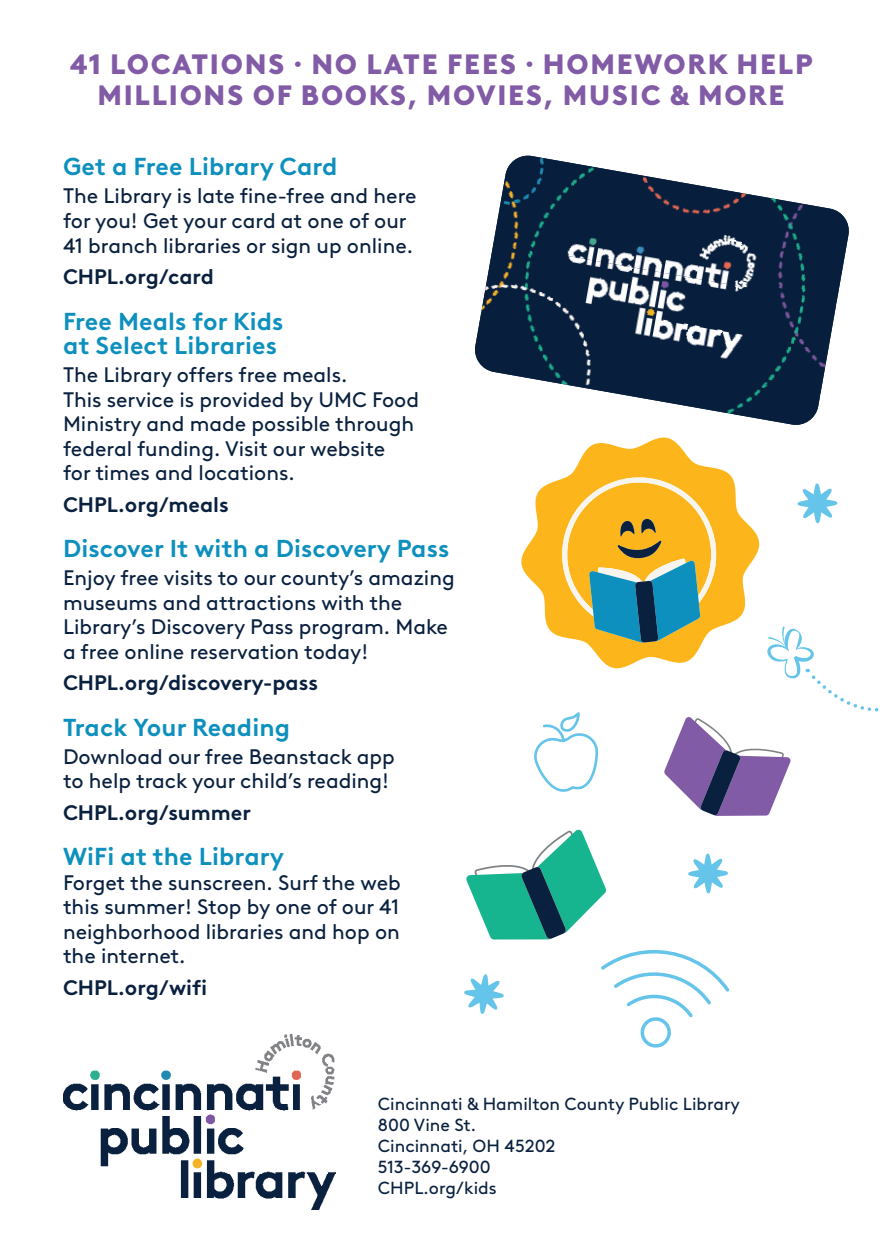
<style>
.page{position:relative;width:882px;height:1260px;background:#fff}
.page>*{position:absolute;margin:0;border:0;box-sizing:border-box;transform-origin:0 0}
.t1{font:900 28px/31.5px "Brown LL";letter-spacing:.06em;color:#825ba6;text-align:center}
.t2{font:700 24.5px/24.5px "Brown LL";letter-spacing:.005em;color:#0d90bd}
.t3{font:21px/24.5px "Brown LL";color:#09213f}
.t4{font:700 21px "Brown LL";color:#09213f}
.t5{font:17.5px/21px "Brown LL";color:#09213f}
</style>
<div class="page">
<img style="left:63px;top:1034px;width:273px;height:175px">
<img style="left:494px;top:156px;width:355px;height:147px">
<img style="left:478px;top:243px;width:358px;height:151px">
<img style="left:475px;top:334px;width:345px;height:91px">
<svg style="left:521px;top:437px;width:207px;height:146px"></svg>
<svg style="left:534px;top:473px;width:345px;height:343px"></svg>
<svg style="left:464px;top:829px;width:266px;height:219px"></svg>
<h1 class="t1" style="left:70px;top:45px;width:744px">41 LOCATIONS · NO LATE FEES · HOMEWORK HELP<br>MILLIONS OF BOOKS, MOVIES, MUSIC &amp; MORE</h1>
<p class="t2" style="left:63px;top:152px;width:276px">Get a Free Library Card</p>
<p class="t3" style="left:63px;top:182px;width:355px">The Library is late fine-free and here for you! Get your card at one of our<br>41 branch libraries or sign up online.</p>
<p class="t4" style="left:63px;top:261px;width:152px">CHPL.org/card</p>
<p class="t2" style="left:63px;top:307px;width:222px">Free Meals for Kids at Select Libraries</p>
<p class="t3" style="left:63px;top:361px;width:358px">The Library offers free meals.<br>This service is provided by UMC Food<br>Ministry and made possible through federal funding. Visit our website<br>for times and locations.</p>
<p class="t4" style="left:63px;top:488px;width:167px">CHPL.org/meals</p>
<p class="t2" style="left:63px;top:534px;width:388px">Discover It with a Discovery Pass</p>
<p class="t3" style="left:63px;top:564px;width:393px">Enjoy free visits to our county’s amazing museums and attractions with the Library’s Discovery Pass program. Make a free online reservation today!</p>
<p class="t4" style="left:63px;top:667px;width:257px">CHPL.org/discovery-pass</p>
<p class="t2" style="left:63px;top:713px;width:229px">Track Your Reading</p>
<p class="t3" style="left:63px;top:743px;width:333px">Download our free Beanstack app to help track your child’s reading!</p>
<p class="t4" style="left:63px;top:796px;width:190px">CHPL.org/summer</p>
<p class="t2" style="left:63px;top:842px;width:223px">WiFi at the Library</p>
<p class="t3" style="left:63px;top:869px;width:339px;text-align:justify">Forget the sunscreen. Surf the web this summer! Stop by one of our 41 neighborhood libraries and hop on the internet.</p>
<p class="t4" style="left:63px;top:971px;width:146px">CHPL.org/wifi</p>
<p class="t5" style="left:378px;top:1092px;width:364px">Cincinnati &amp; Hamilton County Public Library<br>800 Vine St.<br>Cincinnati, OH 45202<br>513-369-6900<br>CHPL.org/kids</p>
</div>
